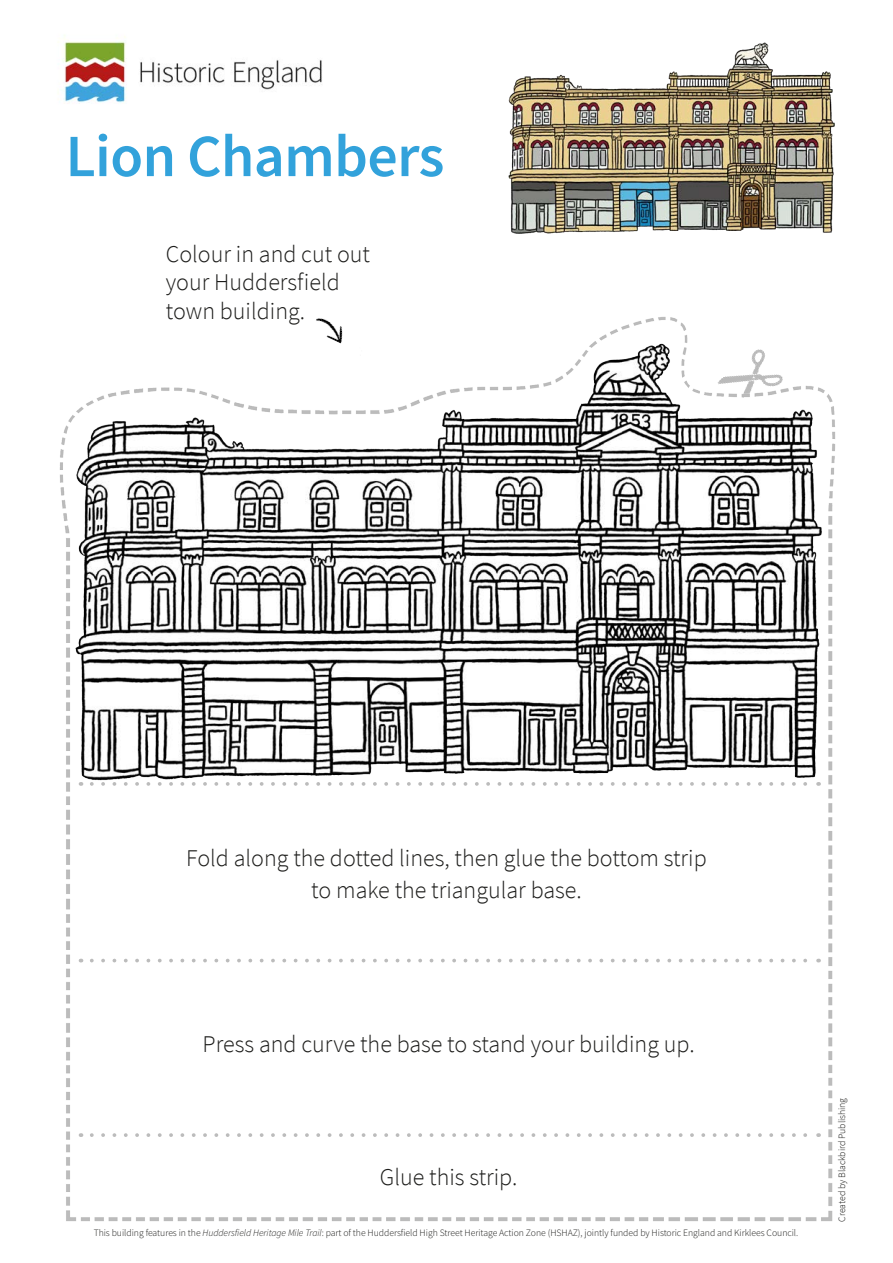
<style>
.page{position:relative;width:893px;height:1263px;background:#fff}
.page>*{position:absolute;margin:0;border:0;box-sizing:border-box;transform-origin:0 0}
.t1{font:600 60px "Source Sans Pro";letter-spacing:-.01em;color:#32a2db}
.t2{font:300 24px/28.8px "Source Sans Pro";color:#1d1d1b}
.t3{font:9.75px "Source Sans Variable";letter-spacing:-.005em;color:#1d1d1b}
.t4{font:300 9.75px "Source Sans Pro";letter-spacing:-.005em;color:#1d1d1b}
.s1{font-style:italic}
</style>
<div class="page">
<img style="left:59px;top:42px;width:777px;height:1179px">
<svg style="left:92px;top:1133px;width:720px;height:4px"></svg>
<svg style="left:92px;top:959px;width:720px;height:3px"></svg>
<svg style="left:92px;top:782px;width:720px;height:4px"></svg>
<img style="left:59px;top:35px;width:282px;height:86px">
<img style="left:306px;top:308px;width:44px;height:39px">
<h1 class="t1" style="left:66px;top:117px;width:380px">Lion Chambers</h1>
<p class="t2" style="left:166px;top:239px;width:206px">Colour in and cut out your Huddersfield town building.</p>
<p class="t2" style="left:186px;top:843px;width:522px;line-height:31.5px;text-align:center">Fold along the dotted lines, then glue the bottom strip to make the triangular base.</p>
<p class="t2" style="left:203px;top:1030px;width:493px">Press and curve the base to stand your building up.</p>
<p class="t2" style="left:380px;top:1163px;width:139px">Glue this strip.</p>
<p class="t3" style="left:94px;top:1227px;width:706px">This building features in the <span class="s1">Huddersfield Heritage Mile Trail</span>: part of the Huddersfield High Street Heritage Action Zone (HSHAZ), jointly funded by Historic England and Kirklees Council.</p>
<p class="t4" style="left:836px;top:1221px;width:125px;rotate:-90deg">Created by Blackbird Publishing</p>
</div>
